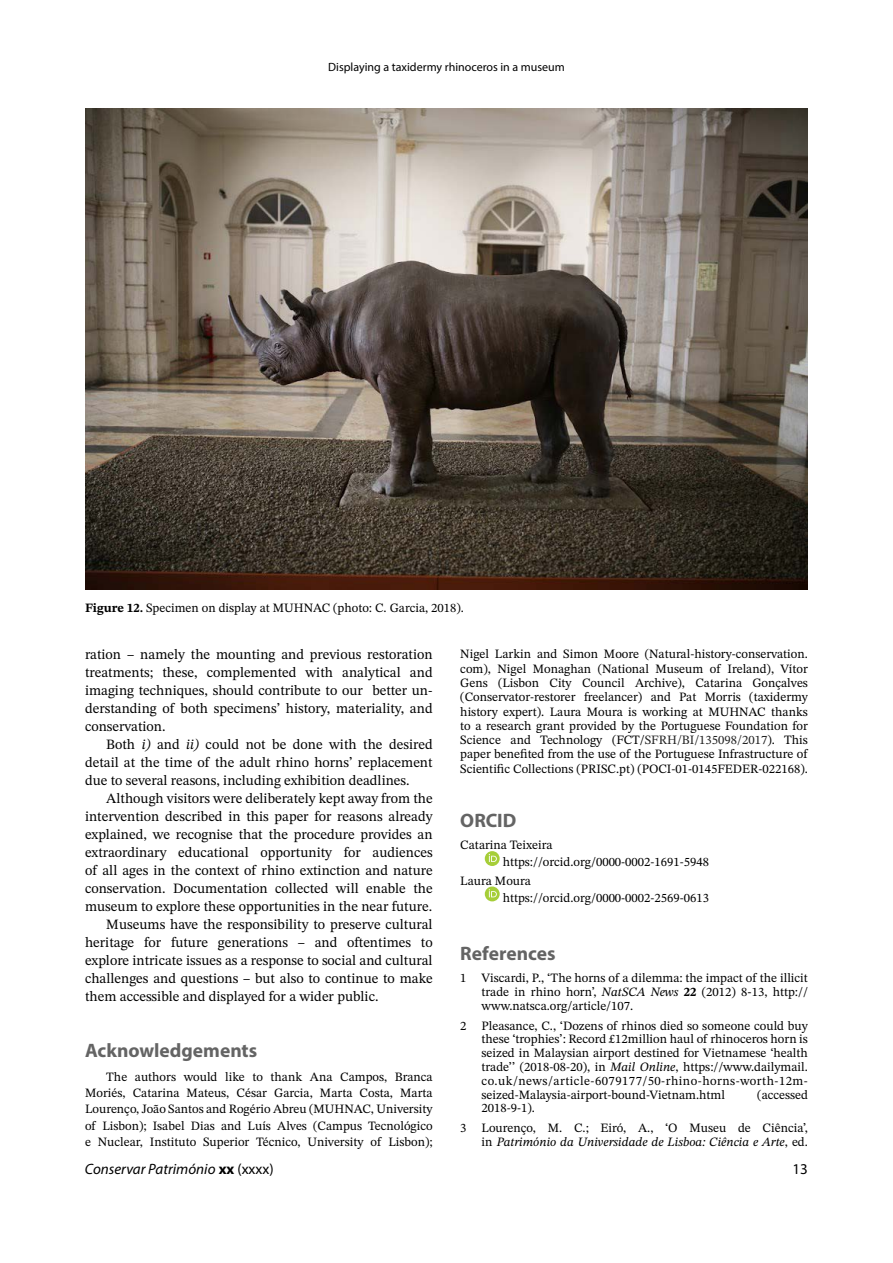
<style>
.page{position:relative;width:893px;height:1263px;background:#fff}
.page>*{position:absolute;margin:0;border:0;box-sizing:border-box;transform-origin:0 0}
.t1{font:700 19.5px "Myriad Pro";color:#646464}
.t2{font:italic 15px "Myriad Pro";color:#000}
.t3{font:15px "Myriad Pro";color:#000}
.t4{font:14.25px/18px "STIX Two Text";color:#000;text-align:justify}
.t5{font:12.75px/14.2px "STIX Two Text";color:#000;text-align:justify}
.t6{font:italic 12.75px "STIX Two Text";color:#000}
.t7{font:12px "Myriad Pro";color:#000}
.s1{font-weight:700}
.s2{font-style:italic}
.s3{font-weight:700;font-style:normal}
.s4{font-style:normal}
.s5{color:#222}
.s6{font-family:"Cambria Math"}
</style>
<div class="page">
<svg style="left:485px;top:851px;width:15px;height:15px"></svg>
<svg style="left:489px;top:854px;width:8px;height:8px"></svg>
<svg style="left:485px;top:886px;width:15px;height:15px"></svg>
<svg style="left:489px;top:889px;width:8px;height:8px"></svg>
<img style="left:85px;top:108px;width:723px;height:482px">
<p class="t7" style="left:328px;top:59px;width:238px">Displaying a taxidermy rhinoceros in a museum</p>
<p class="t5" style="left:85px;top:601px;width:380px"><span class="s1">Figure 12.</span> Specimen on display at MUHNAC (photo: C. Garcia, 2018).</p>
<p class="t4" style="left:85px;top:645px;width:349px">ration – namely the mounting and previous restoration treatments; these, complemented with analytical and imaging techniques, should contribute to our better un&shy;derstanding of both specimens’ history, materiality, and conservation.</p>
<p class="t4" style="left:85px;top:735px;width:349px;text-indent:21px">Both <span class="s2">i)</span> and <span class="s2">ii)</span> could not be done with the desired detail at the time of the adult rhino horns’ replacement due to several reasons, including exhibition deadlines.</p>
<p class="t4" style="left:106px;top:789px;width:328px">Although visitors were deliberately kept away from the</p>
<p class="t4" style="left:85px;top:807px;width:349px">intervention described in this paper for reasons already</p>
<p class="t4" style="left:85px;top:825px;width:349px">explained, we recognise that the procedure provides an</p>
<p class="t4" style="left:85px;top:843px;width:349px">extraordinary educational opportunity for audiences</p>
<p class="t4" style="left:85px;top:861px;width:349px">of all ages in the context of rhino extinction and nature</p>
<p class="t4" style="left:85px;top:879px;width:349px">conservation. Documentation collected will enable the</p>
<p class="t4" style="left:85px;top:897px;width:349px">museum to explore these opportunities in the near future.</p>
<p class="t4" style="left:106px;top:915px;width:328px">Museums have the responsibility to preserve cultural</p>
<p class="t4" style="left:85px;top:933px;width:349px">heritage for future generations – and oftentimes to</p>
<p class="t4" style="left:85px;top:951px;width:349px">explore intricate issues as a response to social and cultural</p>
<p class="t4" style="left:85px;top:969px;width:349px">challenges and questions – but also to continue to make</p>
<p class="t4" style="left:85px;top:987px;width:295px">them accessible and displayed for a wider public.</p>
<h1 class="t1" style="left:85px;top:1037px;width:174px">Acknowledgements</h1>
<p class="t5" style="left:85px;top:1069px;width:349px;line-height:16px;text-indent:21px">The authors would like to thank Ana Campos, Branca Moriés, Catarina Mateus, César Garcia, Marta Costa, Marta Lourenço, João Santos and Rogério Abreu (MUHNAC, University of Lisbon); Isabel Dias and Luís Alves (Campus Tecnológico e Nuclear, Instituto Superior Técnico, University of Lisbon);</p>
<p class="t2" style="left:85px;top:1160px;width:190px">Conservar Património <span class="s3">xx</span> <span class="s4">(xxxx)</span></p>
<p class="t5" style="left:460px;top:647px;width:349px">Nigel Larkin and Simon Moore (Natural-history-conservation. com), Nigel Monaghan (National Museum of Ireland), Vítor Gens (Lisbon City Council Archive), Catarina Gonçalves (Conservator-restorer freelancer) and Pat Morris (taxidermy history expert). Laura Moura is working at MUHNAC thanks to a research grant provided by the Portuguese Foundation for Science and Technology (FCT/<span class="s5">SFRH/BI/135098/2017</span>). This paper benefited from the use of the Portuguese Infrastructure of Scientific Collections (PRISC.pt) (POCI-01-0145FEDER-022168).</p>
<h1 class="t1" style="left:460px;top:807px;width:58px">ORCID</h1>
<p class="t5" style="left:503px;top:837px;width:208px;line-height:16.8px;text-indent:-43px">Catarina Teixeira https://orcid.org/0000-0002-1691-5948</p>
<p class="t5" style="left:503px;top:872px;width:208px;line-height:16.8px;text-indent:-43px">Laura Moura https://orcid.org/0000-0002-2569-0613</p>
<h1 class="t1" style="left:460px;top:940px;width:97px">References</h1>
<p class="t5" style="left:482px;top:971px;width:328px;line-height:13.8px;text-indent:-21px">1 Viscardi, P., ‘The horns of a dilemma: the impact of the illicit trade in rhino horn’, <span class="s2">NatSCA News</span> <span class="s1">22</span> (2012) 8<span class="s6">‐</span>13, http:// www.natsca.org/article/107.</p>
<p class="t5" style="left:482px;top:1018px;width:328px;line-height:13.8px;text-indent:-21px">2 Pleasance, C., ‘Dozens of rhinos died so someone could buy these ‘trophies’: Record £12million haul of rhinoceros horn is seized in Malaysian airport destined for Vietnamese ‘health trade’’ (2018-08-20), in <span class="s2">Mail Online</span>, https://www.dailymail. co.uk/news/article-6079177/50-rhino-horns-worth-12m&shy;seized-Malaysia-airport-bound-Vietnam.html</p>
<p class="t5" style="left:757px;top:1087px;width:52px">(accessed</p>
<p class="t5" style="left:460px;top:1098px;width:349px;line-height:20.1px;text-indent:21px">2018-9-1).<br>3 Lourenço, M. C.; Eiró, A., ‘O Museu de Ciência’,</p>
<p class="t6" style="left:482px;top:1133px;width:328px"><span class="s4">in</span> Património da Universidade de Lisboa: Ciência e Arte<span class="s4">, ed.</span></p>
<p class="t3" style="left:792px;top:1160px;width:17px">13</p>
</div>
